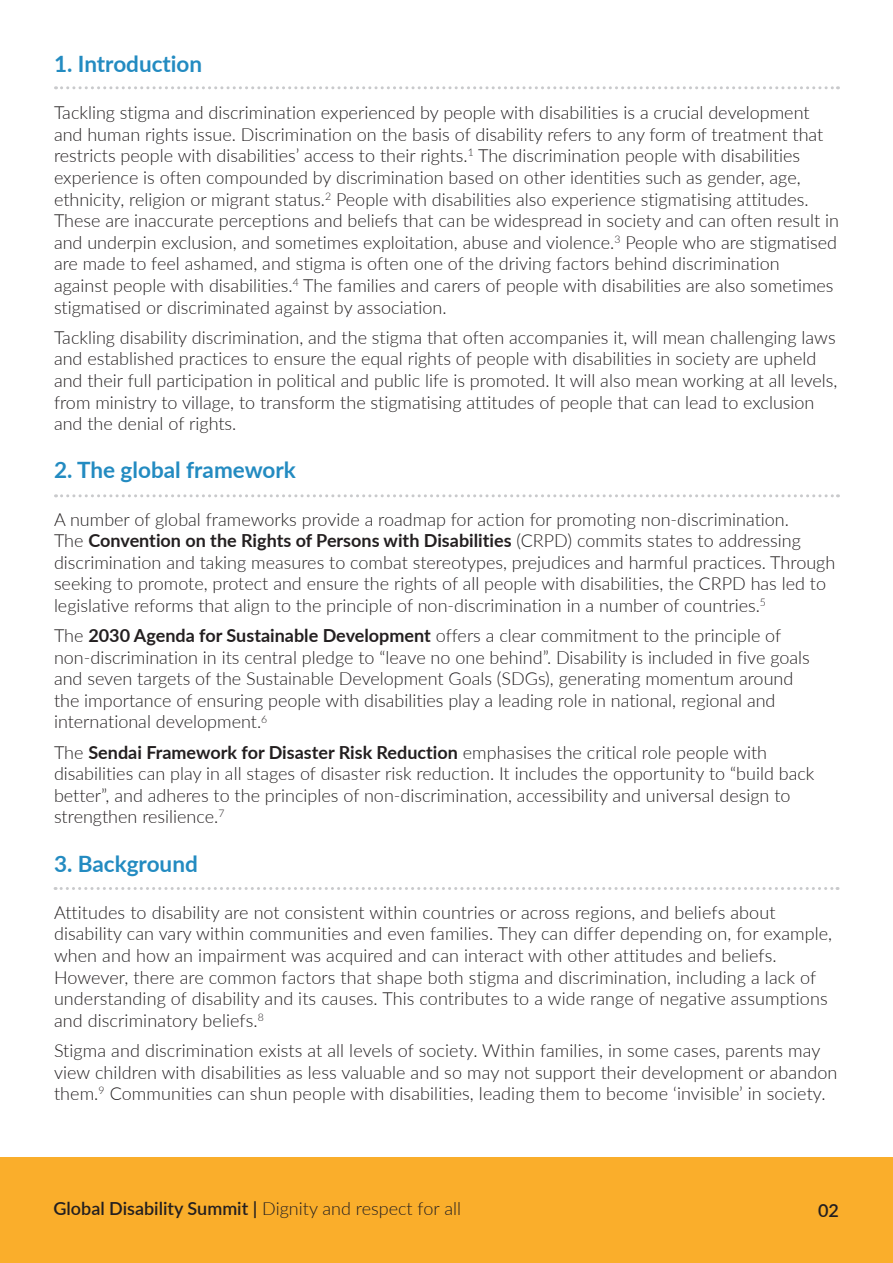
<style>
.page{position:relative;width:893px;height:1263px;background:#fff}
.page>*{position:absolute;margin:0;border:0;box-sizing:border-box;transform-origin:0 0}
.t1{font:700 22.5px "Lato";color:#238bc1}
.t2{font:300 18px/21.6px "Lato";color:#231f20}
.t3{font:600 18px "Lato";color:#231f20}
.s1{font-weight:700}
.s2{font-weight:300}
</style>
<div class="page">
<div style="left:0;top:1158px;width:893px;height:105px;background:#faae2b"></div>
<svg style="left:56px;top:86px;width:782px;height:3px"></svg>
<svg style="left:56px;top:494px;width:782px;height:3px"></svg>
<svg style="left:55px;top:887px;width:783px;height:3px"></svg>
<h2 class="t1" style="left:54px;top:47px;width:150px">1. Introduction</h2>
<p class="t2" style="left:54px;top:101px;width:786px">Tackling stigma and discrimination experienced by people with disabilities is a crucial development and human rights issue. Discrimination on the basis of disability refers to any form of treatment that restricts people with disabilities’ access to their rights.<sup>1</sup> The discrimination people with disabilities experience is often compounded by discrimination based on other identities such as gender, age, ethnicity, religion or migrant status.<sup>2</sup> People with disabilities also experience stigmatising attitudes.<br>These are inaccurate perceptions and beliefs that can be widespread in society and can often result in and underpin exclusion, and sometimes exploitation, abuse and violence.<sup>3</sup> People who are stigmatised are made to feel ashamed, and stigma is often one of the driving factors behind discrimination<br>against people with disabilities.<sup>4</sup> The families and carers of people with disabilities are also sometimes stigmatised or discriminated against by association.</p>
<p class="t2" style="left:54px;top:326px;width:785px">Tackling disability discrimination, and the stigma that often accompanies it, will mean challenging laws and established practices to ensure the equal rights of people with disabilities in society are upheld and their full participation in political and public life is promoted. It will also mean working at all levels, from ministry to village, to transform the stigmatising attitudes of people that can lead to exclusion and the denial of rights.</p>
<h2 class="t1" style="left:54px;top:454px;width:243px">2. The global framework</h2>
<p class="t2" style="left:54px;top:508px;width:783px">A number of global frameworks provide a roadmap for action for promoting non-discrimination.<br>The <span class="s1">Convention on the Rights of Persons with Disabilities</span> (CRPD) commits states to addressing discrimination and taking measures to combat stereotypes, prejudices and harmful practices. Through seeking to promote, protect and ensure the rights of all people with disabilities, the CRPD has led to legislative reforms that align to the principle of non-discrimination in a number of countries.<sup>5</sup></p>
<p class="t2" style="left:54px;top:624px;width:757px">The <span class="s1">2030 Agenda for Sustainable Development</span> offers a clear commitment to the principle of non-discrimination in its central pledge to “leave no one behind”. Disability is included in five goals and seven targets of the Sustainable Development Goals (SDGs), generating momentum around the importance of ensuring people with disabilities play a leading role in national, regional and international development.<sup>6</sup></p>
<p class="t2" style="left:54px;top:741px;width:762px">The <span class="s1">Sendai Framework for Disaster Risk Reduction</span> emphasises the critical role people with disabilities can play in all stages of disaster risk reduction. It includes the opportunity to “build back better”, and adheres to the principles of non-discrimination, accessibility and universal design to strengthen resilience.<sup>7</sup></p>
<h2 class="t1" style="left:54px;top:847px;width:145px">3. Background</h2>
<p class="t2" style="left:54px;top:901px;width:780px">Attitudes to disability are not consistent within countries or across regions, and beliefs about disability can vary within communities and even families. They can differ depending on, for example, when and how an impairment was acquired and can interact with other attitudes and beliefs.<br>However, there are common factors that shape both stigma and discrimination, including a lack of understanding of disability and its causes. This contributes to a wide range of negative assumptions and discriminatory beliefs.<sup>8</sup></p>
<p class="t2" style="left:54px;top:1039px;width:785px">Stigma and discrimination exists at all levels of society. Within families, in some cases, parents may view children with disabilities as less valuable and so may not support their development or abandon them.<sup>9</sup> Communities can shun people with disabilities, leading them to become ‘invisible’ in society.</p>
<p class="t3" style="left:54px;top:1195px;width:409px">Global Disability Summit | <span class="s2">Dignity and respect for all</span></p>
<p class="t3" style="left:818px;top:1197px;width:22px">02</p>
</div>
